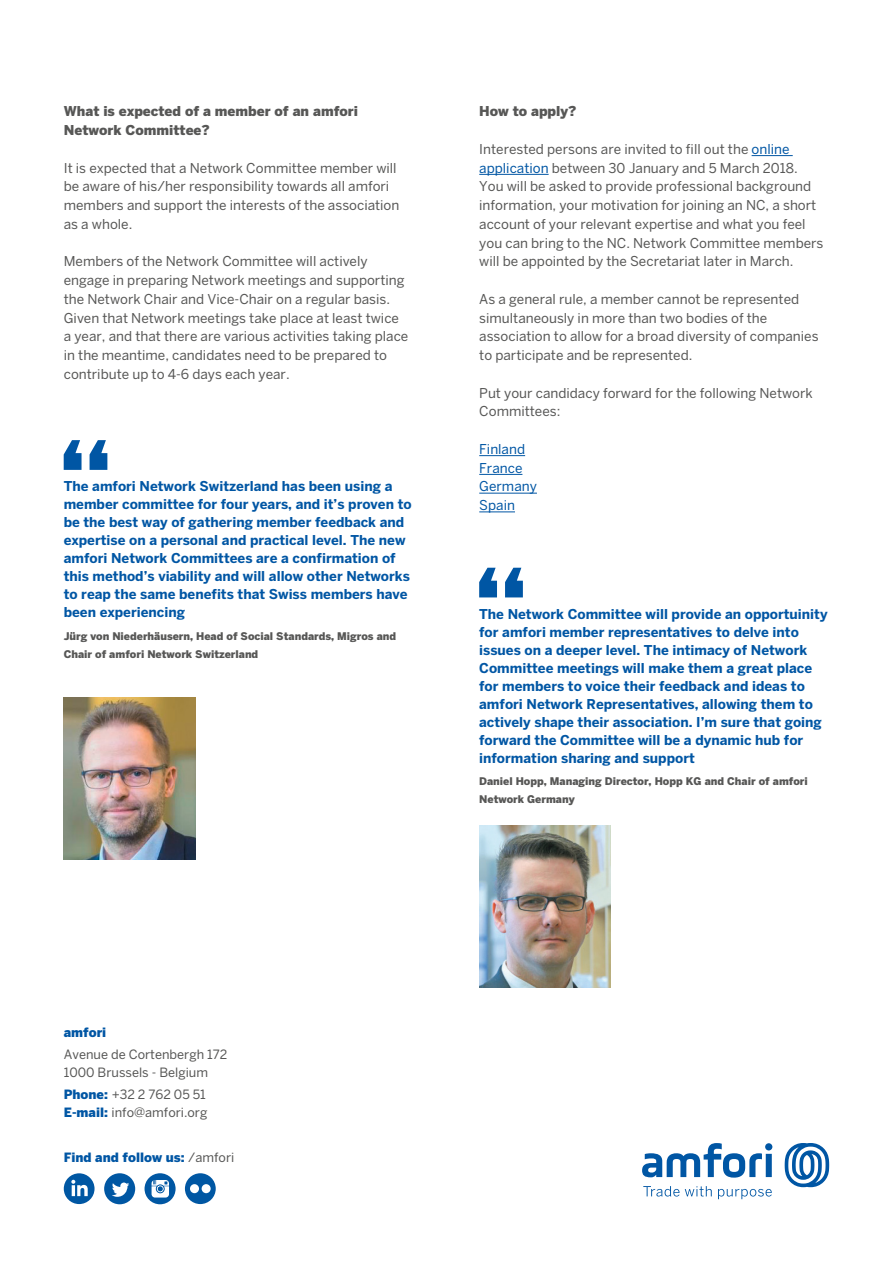
<style>
.page{position:relative;width:893px;height:1263px;background:#fff}
.page>*{position:absolute;margin:0;border:0;box-sizing:border-box;transform-origin:0 0}
.t1{font:700 108.15px "Benton Sans";color:#0056a4}
.t2{font:13.5px/18.8px "Benton Sans";color:#575756}
.t3{font:700 13.5px/18px "Benton Sans";color:#0056a4}
.t4{font:900 13.5px/18.8px "Benton Sans";color:#575756}
.t5{font:13.5px/18.8px "Benton Sans";color:#0056a4}
.t6{font:12.75px/18px "Benton Sans";color:#575756}
.t7{font:900 12.75px "Benton Sans";color:#0056a4}
.t8{font:900 10.5px/18px "Benton Sans";color:#575756}
.s1{color:#0056a4}
.s2{font-weight:900;color:#0056a4}
.s3{font-weight:400;color:#575756}
</style>
<div class="page">
<svg style="left:785px;top:1143px;width:44px;height:44px"></svg>
<svg style="left:643px;top:1186px;width:36px;height:10px"></svg>
<svg style="left:685px;top:1186px;width:27px;height:10px"></svg>
<svg style="left:718px;top:1189px;width:54px;height:10px"></svg>
<svg style="left:642px;top:1143px;width:130px;height:34px"></svg>
<hr style="left:752px;top:155px;width:41px;height:1px;background:#0056a4">
<hr style="left:479px;top:174px;width:70px;height:1px;background:#0056a4">
<hr style="left:479px;top:455px;width:46px;height:1px;background:#0056a4">
<hr style="left:479px;top:474px;width:43px;height:1px;background:#0056a4">
<hr style="left:479px;top:493px;width:58px;height:1px;background:#0056a4">
<hr style="left:479px;top:512px;width:36px;height:1px;background:#0056a4">
<svg style="left:145px;top:1173px;width:31px;height:31px"></svg>
<svg style="left:104px;top:1173px;width:31px;height:31px"></svg>
<svg style="left:185px;top:1173px;width:31px;height:31px"></svg>
<svg style="left:64px;top:1173px;width:31px;height:31px"></svg>
<img style="left:479px;top:825px;width:131px;height:162px">
<img style="left:64px;top:697px;width:131px;height:163px">
<p class="t4" style="left:64px;top:102px;width:296px">What is expected of a member of an amfori<br>Network Committee?</p>
<p class="t2" style="left:64px;top:158px;width:337px">It is expected that a Network Committee member will be aware of his/her responsibility towards all amfori members and support the interests of the association as a whole.</p>
<p class="t2" style="left:64px;top:252px;width:346px">Members of the Network Committee will actively engage in preparing Network meetings and supporting the Network Chair and Vice-Chair on a regular basis.<br>Given that Network meetings take place at least twice a year, and that there are various activities taking place in the meantime, candidates need to be prepared to contribute up to 4-6 days each year.</p>
<h1 class="t1" style="left:57px;top:416px;width:58px">“</h1>
<p class="t3" style="left:64px;top:477px;width:349px">The amfori Network Switzerland has been using a member committee for four years, and it’s proven to be the best way of gathering member feedback and expertise on a personal and practical level. The new amfori Network Committees are a confirmation of this method’s viability and will allow other Networks to reap the same benefits that Swiss members have been experiencing</p>
<p class="t8" style="left:64px;top:626px;width:334px">Jürg von Niederhäusern, Head of Social Standards, Migros and<br>Chair of amfori Network Switzerland</p>
<p class="t4" style="left:479px;top:102px;width:99px">How to apply?</p>
<p class="t2" style="left:479px;top:139px;width:346px">Interested persons are invited to fill out the <span class="s1">online application</span> between 30 January and 5 March 2018.<br>You will be asked to provide professional background information, your motivation for joining an NC, a short account of your relevant expertise and what you feel you can bring to the NC. Network Committee members will be appointed by the Secretariat later in March.</p>
<p class="t2" style="left:479px;top:289px;width:341px">As a general rule, a member cannot be represented simultaneously in more than two bodies of the association to allow for a broad diversity of companies to participate and be represented.</p>
<p class="t2" style="left:479px;top:383px;width:335px">Put your candidacy forward for the following Network<br>Committees:</p>
<p class="t5" style="left:479px;top:439px;width:59px">Finland<br>France<br>Germany<br>Spain</p>
<h1 class="t1" style="left:473px;top:544px;width:58px">“</h1>
<p class="t3" style="left:479px;top:605px;width:350px">The Network Committee will provide an opportuinity for amfori member representatives to delve into issues on a deeper level. The intimacy of Network Committee meetings will make them a great place for members to voice their feedback and ideas to amfori Network Representatives, allowing them to actively shape their association. I’m sure that going forward the Committee will be a dynamic hub for information sharing and support</p>
<p class="t8" style="left:479px;top:772px;width:330px">Daniel Hopp, Managing Director, Hopp KG and Chair of amfori<br>Network Germany</p>
<p class="t7" style="left:64px;top:1024px;width:44px">amfori</p>
<p class="t6" style="left:64px;top:1045px;width:165px">Avenue de Cortenbergh 172<br>1000 Brussels - Belgium</p>
<p class="t6" style="left:64px;top:1085px;width:145px"><span class="s2">Phone:</span> +32 2 762 05 51<br><span class="s2">E-mail:</span> info@amfori.org</p>
<p class="t7" style="left:64px;top:1149px;width:172px">Find and follow us: <span class="s3">/amfori</span></p>
</div>
